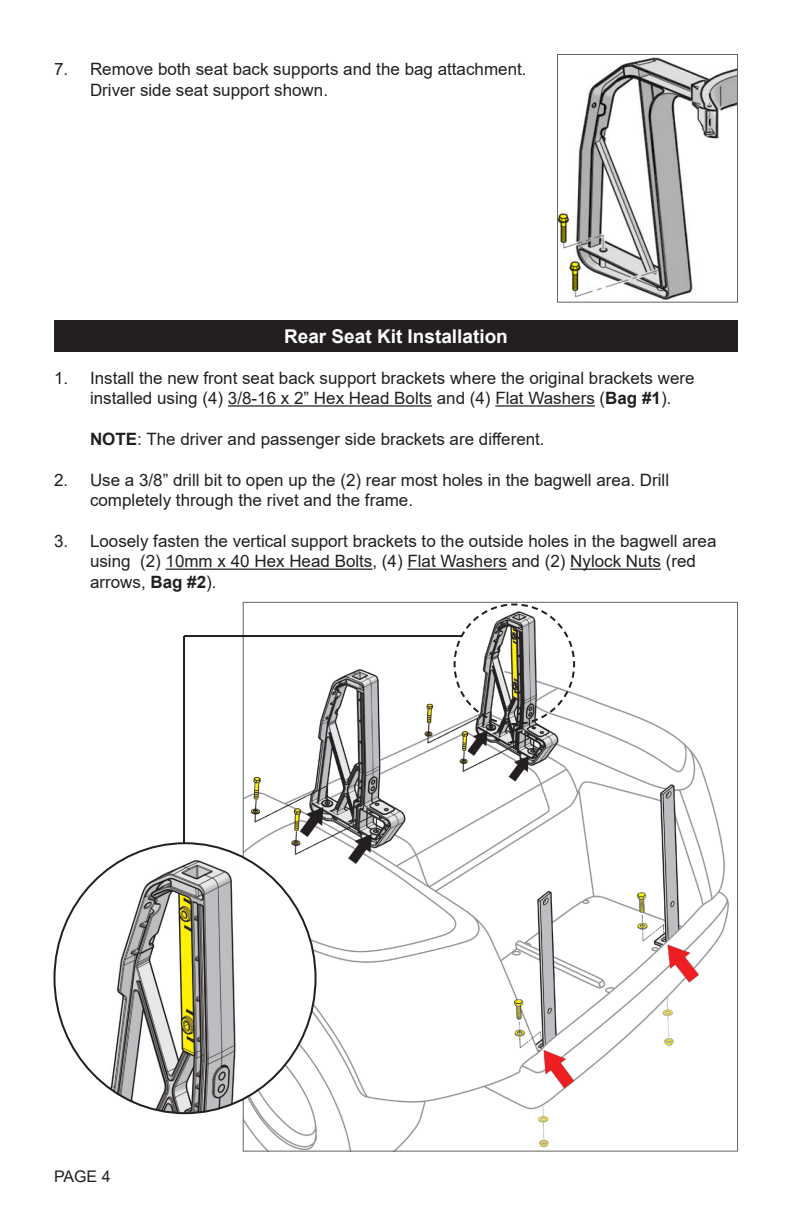
<style>
.page{position:relative;width:792px;height:1224px;background:#fff}
.page>*{position:absolute;margin:0;border:0;box-sizing:border-box;transform-origin:0 0}
.Section_Heading__Whi{font:700 19px "Arial";color:#fff}
.t1{font:17px/20.4px "Arial";color:#231f20}
.t2{font:16px "Arial";color:#231f20}
.s1{font-weight:700}
</style>
<div class="page">
<div style="left:54px;top:320px;width:684px;height:32px;background:#231f20"></div>
<hr style="left:228px;top:405px;width:204px;height:2px;background:#231f20">
<hr style="left:495px;top:405px;width:100px;height:2px;background:#231f20">
<hr style="left:166px;top:569px;width:207px;height:1px;background:#231f20">
<hr style="left:407px;top:569px;width:100px;height:1px;background:#231f20">
<hr style="left:570px;top:569px;width:91px;height:1px;background:#231f20">
<img style="left:559px;top:57px;width:177px;height:243px">
<div style="left:557px;top:54px;width:181px;height:249px;border:1px solid #636366"></div>
<img style="left:245px;top:669px;width:484px;height:481px">
<img style="left:54px;top:843px;width:262px;height:270px">
<svg style="left:453px;top:602px;width:123px;height:124px"></svg>
<hr style="left:184px;top:635px;width:278px;height:2px;background:#231f20">
<hr style="left:183px;top:636px;width:2px;height:208px;background:#231f20">
<p class="t1" style="left:90px;top:59px;width:438px;text-indent:-36px">7. Remove both seat back supports and the bag attachment.<br>Driver side seat support shown.</p>
<p class="Section_Heading__Whi" style="left:284px;top:323px;width:225px">Rear Seat Kit Installation</p>
<p class="t1" style="left:90px;top:367px;width:606px;text-indent:-36px">1. Install the new front seat back support brackets where the original brackets were installed using (4) 3/8-16 x 2” Hex Head Bolts and (4) Flat Washers (<span class="s1">Bag #1</span>).</p>
<p class="t1" style="left:90px;top:429px;width:456px"><span class="s1">NOTE</span>: The driver and passenger side brackets are different.</p>
<p class="t1" style="left:90px;top:469px;width:581px;text-indent:-36px">2. Use a 3/8” drill bit to open up the (2) rear most holes in the bagwell area. Drill completely through the rivet and the frame.</p>
<p class="t1" style="left:90px;top:531px;width:628px;text-indent:-36px">3. Loosely fasten the vertical support brackets to the outside holes in the bagwell area using (2) 10mm x 40 Hex Head Bolts, (4) Flat Washers and (2) Nylock Nuts (red arrows, <span class="s1">Bag #2</span>).</p>
<p class="t2" style="left:54px;top:1165px;width:58px">PAGE 4</p>
</div>
